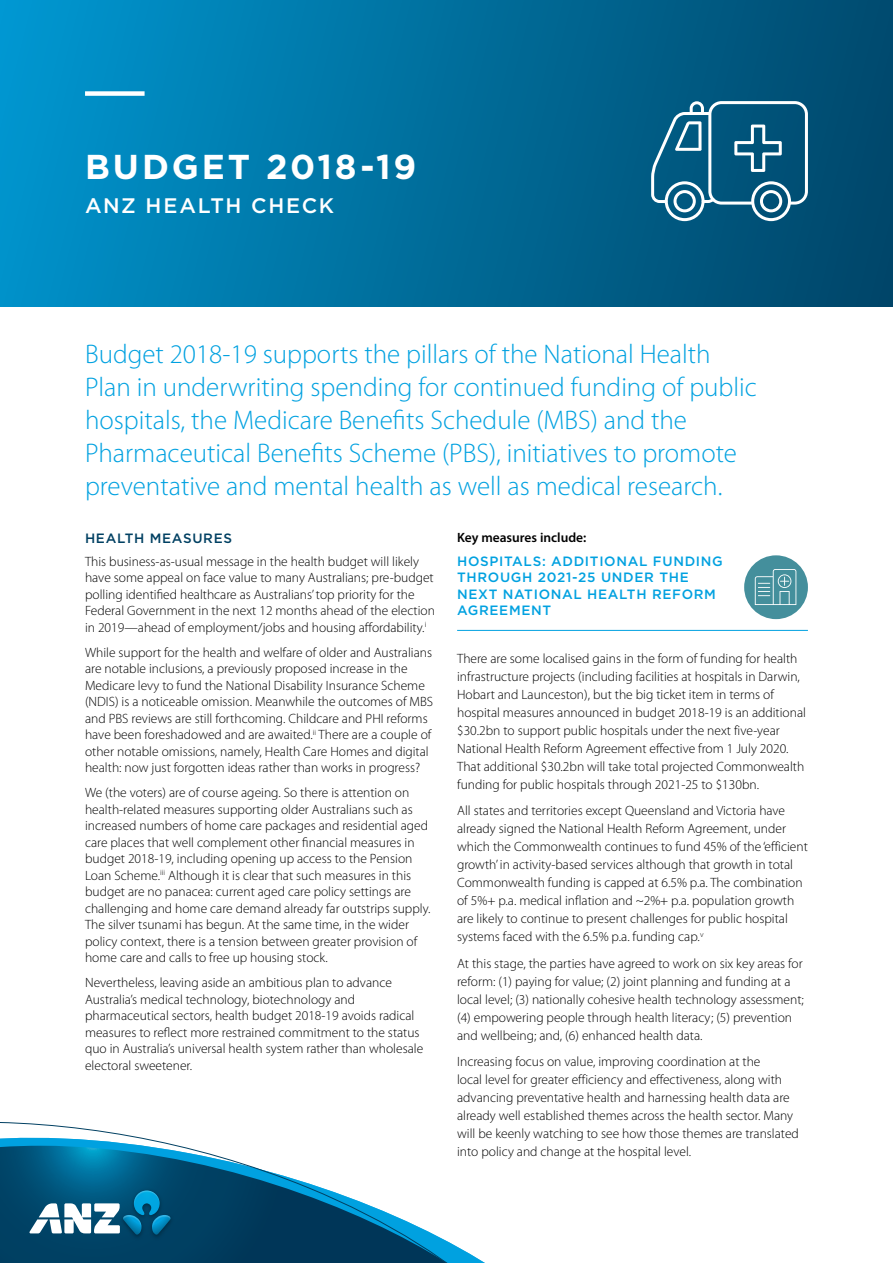
<style>
.page{position:relative;width:893px;height:1263px;background:#fff}
.page>*{position:absolute;margin:0;border:0;box-sizing:border-box;transform-origin:0 0}
.t1{font:700 34.5px "Gotham";letter-spacing:.085em;color:#fff}
.t2{font:300 27px/33px "Myriad Pro";color:#00a1e0}
.t3{font:500 21px "Gotham";letter-spacing:.08em;color:#fff}
.t4{font:300 13.5px/16.5px "Myriad Pro";color:#000}
.t5{font:500 13.5px/16.5px "Gotham";letter-spacing:.05em;color:#00a1e0}
.t6{font:600 13.5px "Myriad Pro";color:#000}
.t7{font:500 13.5px "Gotham";letter-spacing:.05em;color:#004062}
</style>
<div class="page">
<div style="left:0;top:0;width:893px;height:306px;background:linear-gradient(to right,#0094cd,#00476a)"></div>
<hr style="left:457px;top:630px;width:351px;height:1px;background:#00a1e0">
<div style="left:85px;top:91px;width:60px;height:5px;background:#fff"></div>
<svg style="left:651px;top:101px;width:157px;height:120px;background:#2d7293"></svg>
<svg style="left:0;top:1122px;width:485px;height:141px"></svg>
<img style="left:114px;top:1183px;width:60px;height:62px">
<svg style="left:29px;top:1190px;width:93px;height:45px"></svg>
<img style="left:122px;top:1190px;width:49px;height:45px">
<div style="left:744px;top:555px;width:64px;height:64px;background:#448f9c;border-radius:50%"></div>
<svg style="left:755px;top:569px;width:41px;height:36px"></svg>
<h1 class="t1" style="left:85px;top:143px;width:333px">BUDGET 2018-19</h1>
<h3 class="t3" style="left:85px;top:193px;width:251px">ANZ HEALTH CHECK</h3>
<p class="t2" style="left:85px;top:338px;width:673px">Budget 2018-19 supports the pillars of the National Health Plan in underwriting spending for continued funding of public hospitals, the Medicare Benefits Schedule (MBS) and the Pharmaceutical Benefits Scheme (PBS), initiatives to promote preventative and mental health as well as medical research.</p>
<p class="t7" style="left:85px;top:530px;width:149px">HEALTH MEASURES</p>
<p class="t4" style="left:85px;top:553px;width:351px">This business-as-usual message in the health budget will likely have some appeal on face value to many Australians; pre-budget polling identified healthcare as Australians’ top priority for the Federal Government in the next 12 months ahead of the election in 2019—ahead of employment/jobs and housing affordability.<sup>i</sup></p>
<p class="t4" style="left:85px;top:644px;width:350px">While support for the health and welfare of older and Australians are notable inclusions, a previously proposed increase in the Medicare levy to fund the National Disability Insurance Scheme (NDIS) is a noticeable omission. Meanwhile the outcomes of MBS and PBS reviews are still forthcoming. Childcare and PHI reforms have been foreshadowed and are awaited.<sup>ii</sup> There are a couple of other notable omissions, namely, Health Care Homes and digital health: now just forgotten ideas rather than works in progress?</p>
<p class="t4" style="left:85px;top:785px;width:347px">We (the voters) are of course ageing. So there is attention on health-related measures supporting older Australians such as increased numbers of home care packages and residential aged care places that well complement other financial measures in budget 2018-19, including opening up access to the Pension Loan Scheme.<sup>iii</sup> Although it is clear that such measures in this budget are no panacea: current aged care policy settings are challenging and home care demand already far outstrips supply.<br>The silver tsunami has begun. At the same time, in the wider policy context, there is a tension between greater provision of home care and calls to free up housing stock.</p>
<p class="t4" style="left:85px;top:975px;width:340px">Nevertheless, leaving aside an ambitious plan to advance Australia’s medical technology, biotechnology and pharmaceutical sectors, health budget 2018-19 avoids radical measures to reflect more restrained commitment to the status quo in Australia’s universal health system rather than wholesale electoral sweetener.</p>
<p class="t6" style="left:457px;top:528px;width:131px">Key measures include:</p>
<p class="t5" style="left:457px;top:552px;width:267px">HOSPITALS: ADDITIONAL FUNDING<br>THROUGH 2021-25 UNDER THE<br>NEXT NATIONAL HEALTH REFORM<br>AGREEMENT</p>
<p class="t4" style="left:457px;top:650px;width:350px;line-height:18px">There are some localised gains in the form of funding for health infrastructure projects (including facilities at hospitals in Darwin, Hobart and Launceston), but the big ticket item in terms of hospital measures announced in budget 2018-19 is an additional $30.2bn to support public hospitals under the next five-year National Health Reform Agreement effective from 1 July 2020.<br>That additional $30.2bn will take total projected Commonwealth funding for public hospitals through 2021-25 to $130bn.</p>
<p class="t4" style="left:457px;top:802px;width:352px;line-height:18px">All states and territories except Queensland and Victoria have already signed the National Health Reform Agreement, under which the Commonwealth continues to fund 45% of the ‘efficient growth’ in activity-based services although that growth in total Commonwealth funding is capped at 6.5% p.a. The combination of 5%+ p.a. medical inflation and ~2%+ p.a. population growth are likely to continue to present challenges for public hospital systems faced with the 6.5% p.a. funding cap.<sup>v</sup></p>
<p class="t4" style="left:457px;top:955px;width:348px;line-height:18px">At this stage, the parties have agreed to work on six key areas for reform: (1) paying for value; (2) joint planning and funding at a local level; (3) nationally cohesive health technology assessment; (4) empowering people through health literacy; (5) prevention and wellbeing; and, (6) enhanced health data.</p>
<p class="t4" style="left:457px;top:1053px;width:343px;line-height:18px">Increasing focus on value, improving coordination at the<br>local level for greater efficiency and effectiveness, along with advancing preventative health and harnessing health data are already well established themes across the health sector. Many will be keenly watching to see how those themes are translated into policy and change at the hospital level.</p>
</div>
